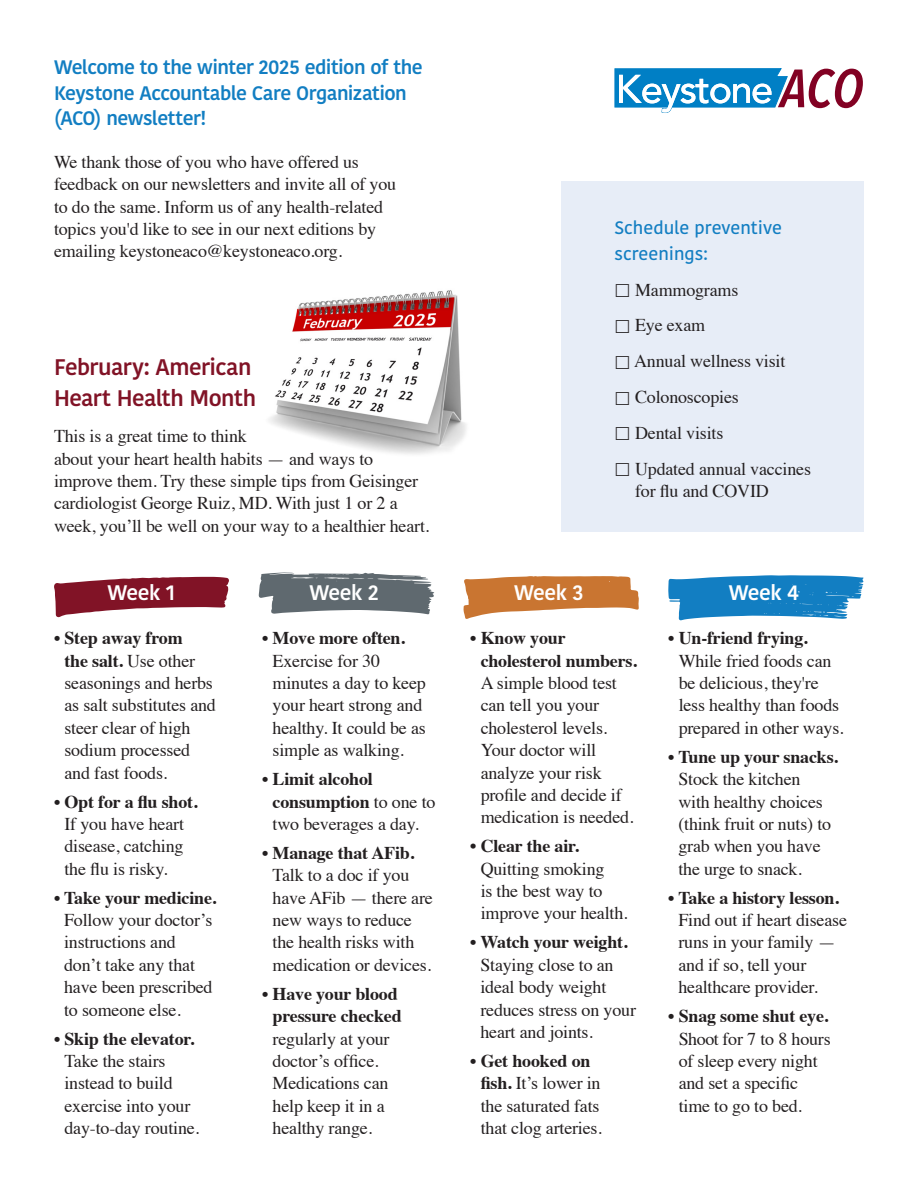
<style>
.page{position:relative;width:918px;height:1188px;background:#fff}
.page>*{position:absolute;margin:0;border:0;box-sizing:border-box;transform-origin:0 0}
.t1{font:600 22.5px/31.5px "Kohinoor Bangla";letter-spacing:-.025em;color:#811326}
.t2{font:600 21px "Kohinoor Bangla";letter-spacing:-.025em;color:#fff}
.t3{font:600 19.5px/25.5px "Kohinoor Bangla";letter-spacing:-.025em;color:#127ec2}
.t4{font:18px/22.4px "Times";letter-spacing:-.01em;color:#231f20}
.t5{font:700 18px/22.4px "Times";letter-spacing:-.01em;color:#231f20}
.t6{font:500 18px/25.5px "Kohinoor Bangla";color:#127ec2}
.s1{font-weight:700}
.s2{font-weight:400}
</style>
<div class="page">
<img style="left:269px;top:290px;width:197px;height:164px">
<svg style="left:615px;top:68px;width:248px;height:45px"></svg>
<svg style="left:54px;top:577px;width:175px;height:40px"></svg>
<svg style="left:668px;top:575px;width:196px;height:45px;background:#3b94cc"></svg>
<svg style="left:464px;top:576px;width:175px;height:43px"></svg>
<svg style="left:259px;top:572px;width:175px;height:42px;background:#7b8489"></svg>
<div style="left:562px;top:181px;width:302px;height:351px;background:#e7edf7"></div>
<p class="t3" style="left:54px;top:54px;width:370px">Welcome to the winter 2025 edition of the<br>Keystone Accountable Care Organization (ACO) newsletter!</p>
<p class="t4" style="left:54px;top:149px;width:344px">We thank those of you who have offered us feedback on our newsletters and invite all of you to do the same. Inform us of any health-related topics you'd like to see in our next editions by emailing keystoneaco@keystoneaco.org.</p>
<p class="t1" style="left:54px;top:351px;width:204px">February: American<br>Heart Health Month</p>
<p class="t4" style="left:54px;top:424px;width:377px">This is a great time to think<br>about your heart health habits — and ways to improve them. Try these simple tips from Geisinger cardiologist George Ruiz, MD. With just 1 or 2 a week, you’ll be well on your way to a healthier heart.</p>
<p class="t6" style="left:615px;top:215px;width:169px">Schedule preventive screenings:</p>
<p class="t4" style="left:635px;top:277px;width:105px">Mammograms</p>
<p class="t4" style="left:635px;top:313px;width:72px">Eye exam</p>
<p class="t4" style="left:634px;top:348px;width:153px">Annual wellness visit</p>
<p class="t4" style="left:635px;top:384px;width:105px">Colonoscopies</p>
<p class="t4" style="left:635px;top:420px;width:90px">Dental visits</p>
<p class="t4" style="left:635px;top:456px;width:177px">Updated annual vaccines for flu and COVID</p>
<p class="t2" style="left:108px;top:575px;width:69px">Week 1</p>
<p class="t2" style="left:729px;top:575px;width:72px">Week 4</p>
<p class="t4" style="left:64px;top:626px;width:153px;text-indent:-10px"><span class="s1">• Step away from<br>the salt.</span> Use other seasonings and herbs as salt substitutes and steer clear of high sodium processed and fast foods.</p>
<p class="t4" style="left:64px;top:789px;width:135px;text-indent:-10px"><span class="s1">• Opt for a flu shot.<br></span>If you have heart disease, catching the flu is risky.</p>
<p class="t4" style="left:64px;top:885px;width:154px;text-indent:-10px"><span class="s1">• Take your medicine.<br></span>Follow your doctor’s instructions and don’t take any that have been prescribed to someone else.</p>
<p class="t4" style="left:64px;top:1026px;width:136px;text-indent:-10px"><span class="s1">• Skip the elevator.<br></span>Take the stairs instead to build exercise into your day-to-day routine.</p>
<p class="t2" style="left:309px;top:575px;width:71px">Week 2</p>
<p class="t2" style="left:514px;top:575px;width:71px">Week 3</p>
<p class="t4" style="left:679px;top:626px;width:166px;text-indent:-10px"><span class="s1">• Un-friend frying.<br></span>While fried foods can be delicious, they're less healthy than foods prepared in other ways.</p>
<p class="t4" style="left:678px;top:744px;width:161px;text-indent:-10px"><span class="s1">• Tune up your snacks.<br></span>Stock the kitchen<br>with healthy choices (think fruit or nuts) to grab when you have the urge to snack.</p>
<p class="t4" style="left:678px;top:885px;width:170px;text-indent:-10px"><span class="s1">• Take a history lesson.<br></span>Find out if heart disease runs in your family — and if so, tell your healthcare provider.</p>
<p class="t4" style="left:679px;top:1003px;width:154px;text-indent:-10px"><span class="s1">• Snag some shut eye.<br></span>Shoot for 7 to 8 hours of sleep every night and set a specific time to go to bed.</p>
<p class="t4" style="left:273px;top:626px;width:155px;text-indent:-10px"><span class="s1">• Move more often.<br></span>Exercise for 30 minutes a day to keep your heart strong and healthy. It could be as simple as walking.</p>
<p class="t5" style="left:273px;top:766px;width:164px;text-indent:-10px">• Limit alcohol consumption <span class="s2">to one to two beverages a day.</span></p>
<p class="t4" style="left:273px;top:840px;width:162px;text-indent:-10px"><span class="s1">• Manage that AFib.<br></span>Talk to a doc if you have AFib — there are new ways to reduce the health risks with medication or devices.</p>
<p class="t4" style="left:273px;top:981px;width:131px;text-indent:-10px"><span class="s1">• Have your blood pressure checked </span>regularly at your doctor’s office.<br>Medications can help keep it in a healthy range.</p>
<p class="t4" style="left:481px;top:626px;width:158px;text-indent:-10px"><span class="s1">• Know your cholesterol numbers.<br></span>A simple blood test can tell you your cholesterol levels.<br>Your doctor will analyze your risk profile and decide if medication is needed.</p>
<p class="t4" style="left:481px;top:834px;width:149px;text-indent:-10px">• <span class="s1">Clear the air.<br></span>Quitting smoking<br>is the best way to improve your health.</p>
<p class="t4" style="left:480px;top:930px;width:157px;text-indent:-10px"><span class="s1">• Watch your weight.<br></span>Staying close to an ideal body weight reduces stress on your heart and joints.</p>
<p class="t4" style="left:481px;top:1048px;width:123px;text-indent:-10px"><span class="s1">• Get hooked on fish.</span> It’s lower in the saturated fats that clog arteries.</p>
</div>
